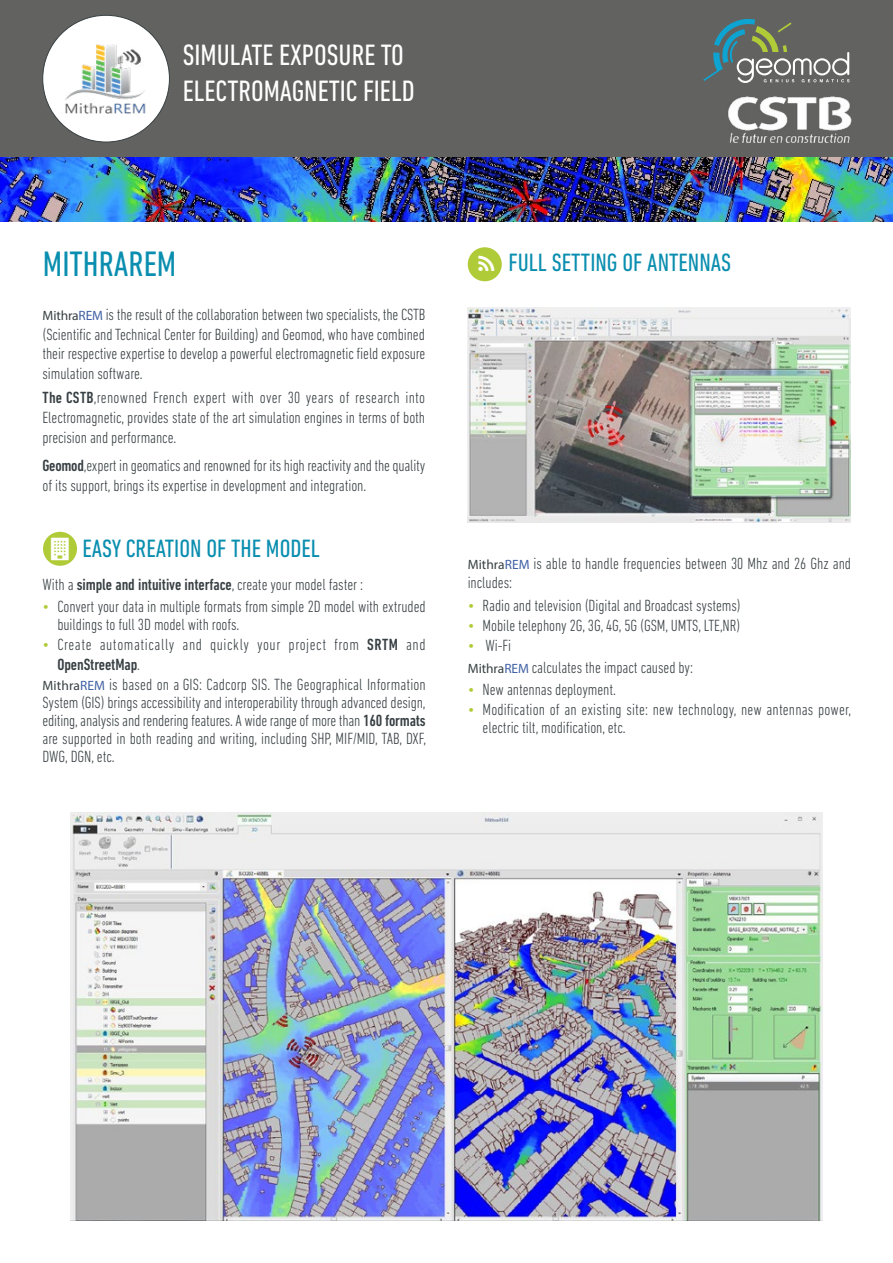
<style>
.page{position:relative;width:893px;height:1263px;background:#fff}
.page>*{position:absolute;margin:0;border:0;box-sizing:border-box;transform-origin:0 0}
.Titre{font:condensed 36px "DIN Next LT Pro";color:#0a8eaf}
.t1{font:condensed 30px "DIN Next LT Pro";color:#fff}
.Sous_Titre{font:condensed 25.5px "DIN Next LT Pro";color:#0a8eaf}
.Texte{font:300 condensed 16.5px/19.8px "DIN Next LT Pro";letter-spacing:-.005em;color:#384043}
.Texte-2{font:300 condensed 16.5px/19.8px "DIN Next LT Pro";letter-spacing:.035em;color:#384043}
.s1{font-family:"Myriad Pro";font-weight:400;font-stretch:normal;font-size:13.5px}
.s2{font-family:"Myriad Pro";font-weight:400;font-stretch:normal;font-size:13.5px;color:#4060a4}
.s3{font-weight:500}
.s4{font-weight:400;color:#afcb38}
</style>
<div class="page">
<div style="left:0;top:0;width:893px;height:157px;background:#626261"></div>
<div style="left:43px;top:15px;width:126px;height:127px;background:#fff;border-radius:50%"></div>
<svg style="left:584px;top:19px;width:309px;height:139px"></svg>
<img style="left:727px;top:94px;width:125px;height:49px">
<img style="left:0;top:158px;width:893px;height:63px">
<img style="left:51px;top:25px;width:107px;height:107px">
<img style="left:71px;top:813px;width:751px;height:407px">
<img style="left:468px;top:307px;width:383px;height:216px">
<div style="left:43px;top:532px;width:34px;height:34px;background:#afcb38;border-radius:50%"></div>
<div style="left:468px;top:247px;width:34px;height:34px;background:#afcb38;border-radius:50%"></div>
<p class="t1" style="left:183px;top:38px;width:223px">SIMULATE EXPOSURE TO</p>
<p class="t1" style="left:183px;top:74px;width:233px">ELECTROMAGNETIC FIELD</p>
<p class="Titre" style="left:43px;top:244px;width:135px">MITHRAREM</p>
<p class="Texte" style="left:43px;top:304px;width:384px;text-align:justify"><span class="s1">Mithra</span><span class="s2">REM</span> is the result of the collaboration between two specialists, the CSTB (Scientific and Technical Center for Building) and Geomod, who have combined their respective expertise to develop a powerful electromagnetic field exposure simulation software.</p>
<p class="Texte" style="left:43px;top:388px;width:384px;text-align:justify"><span class="s3">The CSTB</span>,renowned French expert with over 30 years of research into Electromagnetic, provides state of the art simulation engines in terms of both precision and performance.</p>
<p class="Texte" style="left:43px;top:455px;width:384px"><span class="s3">Geomod</span>,expert in geomatics and renowned for its high reactivity and the quality of its support, brings its expertise in development and integration.</p>
<p class="Sous_Titre" style="left:82px;top:534px;width:239px">EASY CREATION OF THE MODEL</p>
<p class="Texte" style="left:43px;top:574px;width:322px">With a <span class="s3">simple and intuitive interface</span>, create your model faster :</p>
<p class="Texte" style="left:57px;top:597px;width:370px;line-height:18px;text-indent:-15px"><span class="s4">•</span> Convert your data in multiple formats from simple 2D model with extruded buildings to full 3D model with roofs.</p>
<p class="Texte-2" style="left:57px;top:634px;width:370px;text-indent:-15px"><span class="s4">•</span> Create automatically and quickly your project from <span class="s3">SRTM</span> and<br><span class="s3">OpenStreetMap</span>.</p>
<p class="Texte" style="left:43px;top:675px;width:385px;line-height:18px;text-align:justify"><span class="s1">Mithra</span><span class="s2">REM</span> is based on a GIS: Cadcorp SIS. The Geographical Information System (GIS) brings accessibility and interoperability through advanced design, editing, analysis and rendering features. A wide range of more than <span class="s3">160 formats </span>are supported in both reading and writing, including SHP, MIF/MID, TAB, DXF, DWG, DGN, etc.</p>
<p class="Sous_Titre" style="left:508px;top:248px;width:224px">FULL SETTING OF ANTENNAS</p>
<p class="Texte" style="left:468px;top:553px;width:385px"><span class="s1">Mithra</span><span class="s2">REM</span> is able to handle frequencies between 30 Mhz and 26 Ghz and includes:</p>
<p class="Texte" style="left:468px;top:595px;width:275px"><span class="s4">•</span> Radio and television (Digital and Broadcast systems)</p>
<p class="Texte" style="left:468px;top:615px;width:274px"><span class="s4">•</span> Mobile telephony 2G, 3G, 4G, 5G (GSM, UMTS, LTE,NR)</p>
<p class="Texte" style="left:468px;top:635px;width:45px"><span class="s4">•</span> Wi-Fi</p>
<p class="Texte" style="left:468px;top:657px;width:227px"><span class="s1">Mithra</span><span class="s2">REM</span> calculates the impact caused by:</p>
<p class="Texte" style="left:468px;top:679px;width:150px"><span class="s4">•</span> New antennas deployment.</p>
<p class="Texte" style="left:483px;top:700px;width:370px;line-height:18px;text-indent:-15px"><span class="s4">•</span> Modification of an existing site: new technology, new antennas power, electric tilt, modification, etc.</p>
</div>
